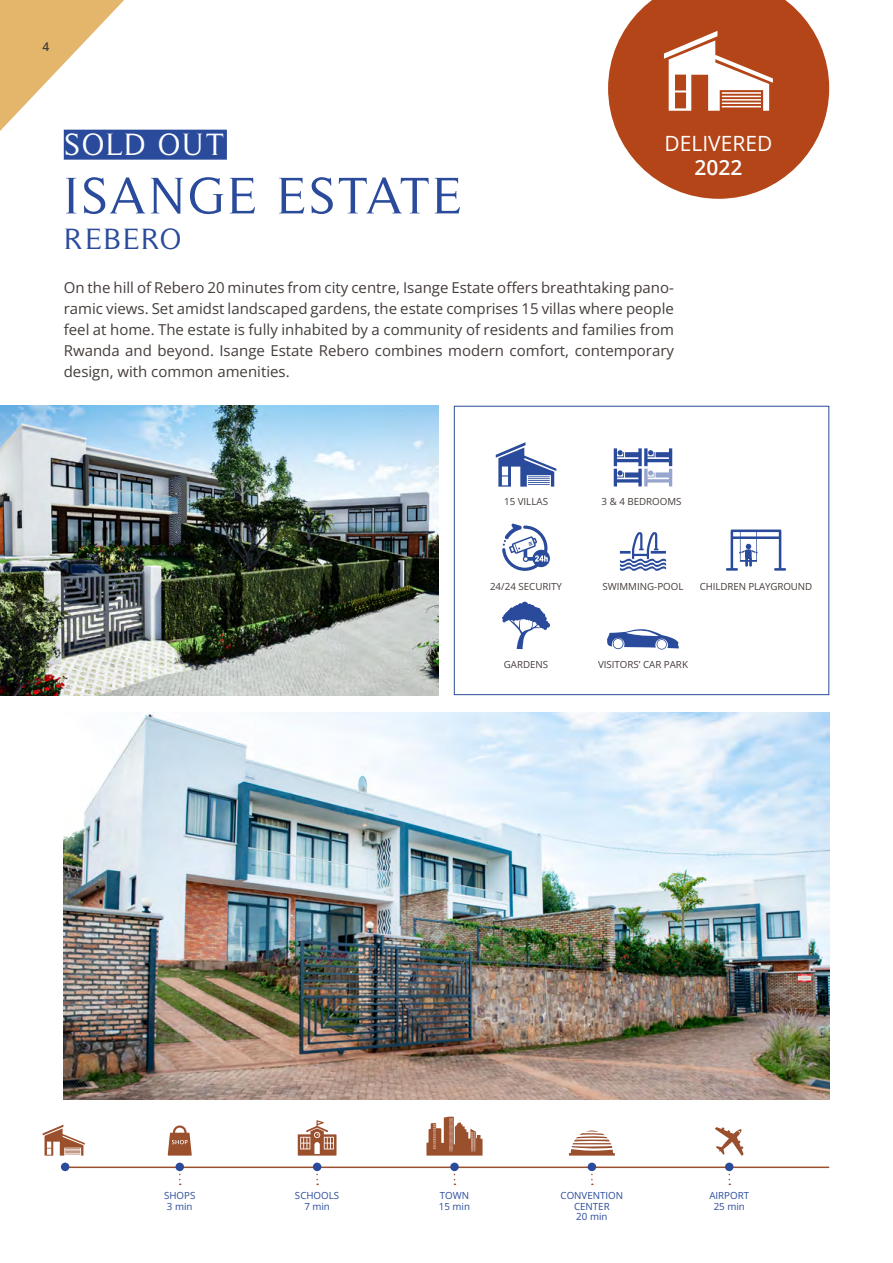
<style>
.page{position:relative;width:893px;height:1263px;background:#fff}
.page>*{position:absolute;margin:0;border:0;box-sizing:border-box;transform-origin:0 0}
.t1{font:52.5px "Timeless";letter-spacing:.04em;color:#2a4b9b}
.t2{font:31.5px "Timeless";letter-spacing:.04em;color:#fff}
.t3{font:30px "Timeless";letter-spacing:.04em;color:#2a4b9b}
.t4{font:21px "Open Sans";color:#fff}
.t5{font:600 21px "Open Sans";color:#fff}
.t6{font:15px/21px "Open Sans";color:#443c39;text-align:justify}
.t7{font:600 12px "Open Sans";color:#443c39}
.t8{font:9.75px "Open Sans";color:#443c39}
.t9{font:9.75px/10.5px "Open Sans";color:#2a4b9b;text-align:center}
</style>
<div class="page">
<svg style="left:0;top:0;width:144px;height:153px"></svg>
<div style="left:64px;top:130px;width:163px;height:30px;background:#2a4b9b"></div>
<img style="left:64px;top:712px;width:765px;height:387px">
<div style="left:454px;top:406px;width:375px;height:289px;border:1px solid #2a4b9b"></div>
<svg style="left:608px;top:0;width:221px;height:199px"></svg>
<img style="left:0;top:406px;width:438px;height:289px">
<svg style="left:496px;top:442px;width:60px;height:45px"></svg>
<svg style="left:620px;top:532px;width:46px;height:39px"></svg>
<svg style="left:502px;top:523px;width:48px;height:48px"></svg>
<svg style="left:726px;top:529px;width:60px;height:42px"></svg>
<svg style="left:502px;top:602px;width:48px;height:47px"></svg>
<hr style="left:64px;top:1166px;width:765px;height:2px;background:#9a4f2d">
<svg style="left:426px;top:1117px;width:57px;height:38px"></svg>
<svg style="left:450px;top:1162px;width:9px;height:9px"></svg>
<svg style="left:179px;top:1171px;width:2px;height:14px"></svg>
<svg style="left:168px;top:1125px;width:24px;height:30px"></svg>
<div style="left:175px;top:1162px;width:9px;height:9px;background:#2a4b9b;border-radius:50%"></div>
<svg style="left:316px;top:1171px;width:2px;height:14px"></svg>
<svg style="left:298px;top:1120px;width:38px;height:35px"></svg>
<div style="left:313px;top:1162px;width:8px;height:9px;background:#2a4b9b;border-radius:50%"></div>
<svg style="left:591px;top:1171px;width:2px;height:14px"></svg>
<svg style="left:569px;top:1130px;width:46px;height:25px"></svg>
<div style="left:588px;top:1162px;width:8px;height:9px;background:#2a4b9b;border-radius:50%"></div>
<svg style="left:728px;top:1171px;width:2px;height:14px"></svg>
<svg style="left:715px;top:1127px;width:29px;height:29px"></svg>
<div style="left:725px;top:1162px;width:8px;height:9px;background:#2a4b9b;border-radius:50%"></div>
<div style="left:61px;top:1162px;width:8px;height:9px;background:#2a4b9b;border-radius:50%"></div>
<svg style="left:43px;top:1125px;width:42px;height:30px"></svg>
<svg style="left:607px;top:629px;width:72px;height:20px"></svg>
<svg style="left:614px;top:448px;width:58px;height:38px"></svg>
<p class="t7" style="left:43px;top:38px;width:8px">4</p>
<h2 class="t2" style="left:64px;top:127px;width:162px">SOLD OUT</h2>
<h1 class="t1" style="left:64px;top:166px;width:399px">ISANGE ESTATE</h1>
<h3 class="t3" style="left:64px;top:222px;width:119px">REBERO</h3>
<h3 class="t4" style="left:664px;top:129px;width:109px">DELIVERED</h3>
<h3 class="t5" style="left:694px;top:153px;width:49px">2022</h3>
<p class="t6" style="left:64px;top:277px;width:612px">On the hill of Rebero 20 minutes from city centre, Isange Estate offers breathtaking pano&shy;ramic views. Set amidst landscaped gardens, the estate comprises 15 villas where people feel at home. The estate is fully inhabited by a community of residents and families from Rwanda and beyond. Isange Estate Rebero combines modern comfort, contemporary design, with common amenities.</p>
<p class="t8" style="left:504px;top:495px;width:45px">15 VILLAS</p>
<p class="t8" style="left:602px;top:495px;width:81px">3 &amp; 4 BEDROOMS</p>
<p class="t8" style="left:490px;top:579px;width:73px">24/24 SECURITY</p>
<p class="t8" style="left:602px;top:579px;width:83px">SWIMMING-POOL</p>
<p class="t8" style="left:700px;top:579px;width:114px">CHILDREN PLAYGROUND</p>
<p class="t8" style="left:504px;top:658px;width:46px">GARDENS</p>
<p class="t8" style="left:598px;top:658px;width:91px">VISITORS’ CAR PARK</p>
<p class="t9" style="left:164px;top:1190px;width:33px;text-align:left">SHOPS<br>3 min</p>
<p class="t9" style="left:295px;top:1190px;width:46px">SCHOOLS<br>7 min</p>
<p class="t9" style="left:561px;top:1190px;width:64px">CONVENTION<br>CENTER<br>20 min</p>
<p class="t9" style="left:709px;top:1190px;width:41px">AIRPORT<br>25 min</p>
<p class="t9" style="left:439px;top:1190px;width:33px;text-align:left">TOWN<br>15 min</p>
</div>
